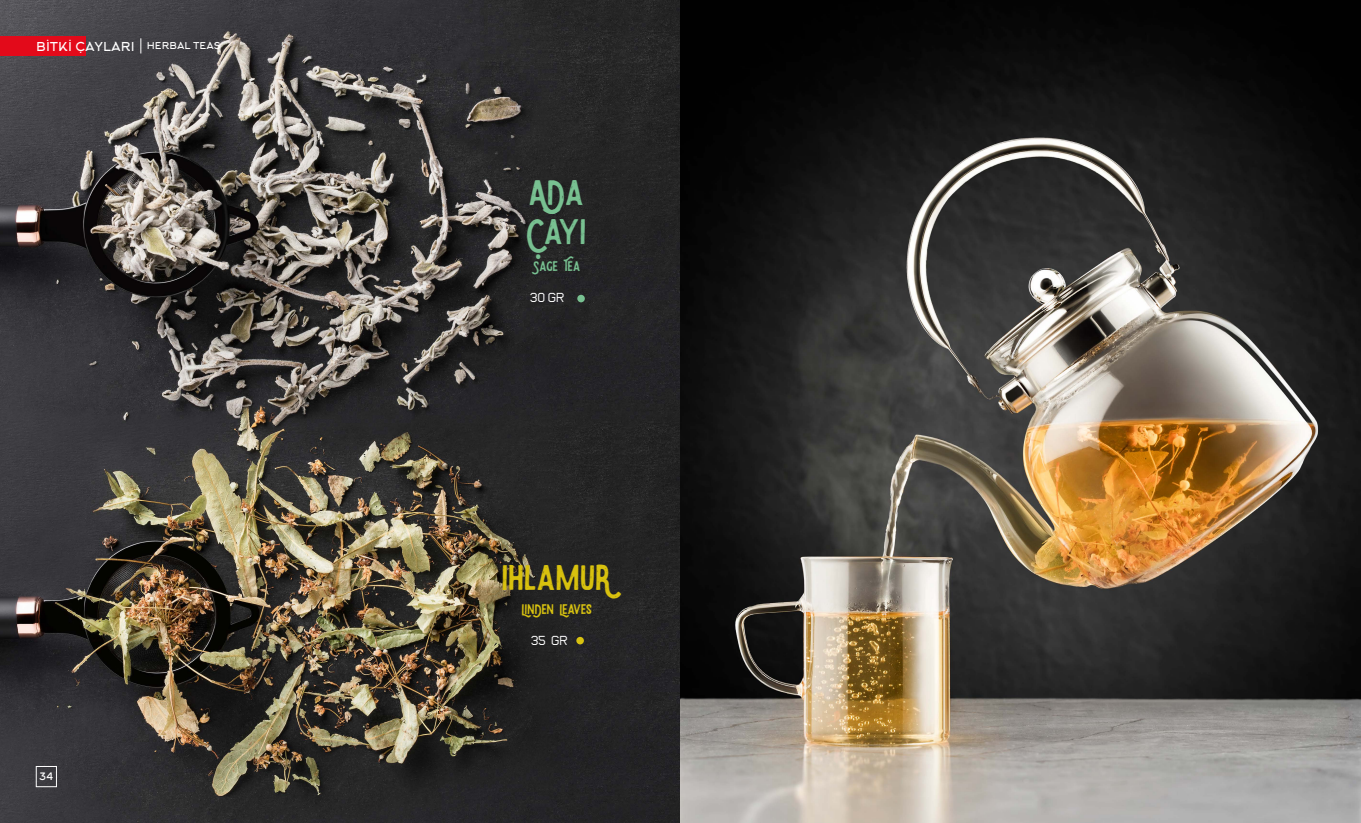
<style>
.page{position:relative;width:1361px;height:823px;background:#fff}
.page>*{position:absolute;margin:0;border:0;box-sizing:border-box;transform-origin:0 0}
.t1{font:36px/39px "Eudora";color:#78c191}
.t2{font:36px "Eudora";color:#d8c10e}
.t3{font:14px "Eudora";color:#d8c210}
.t4{font:14px "Eudora";color:#78c191}
.t5{font:200 13px "Deciso";letter-spacing:-.005em;color:#fff}
.t6{font:12px "Arkhip";color:#fff}
.t7{font:10px "Arkhip";color:#fff}
.s1{font-size:9.2px}
</style>
<div class="page">
<img style="left:0;top:0;width:1361px;height:822px">
<div style="left:577px;top:294px;width:8px;height:8px;background:#78c191;border-radius:50%"></div>
<div style="left:576px;top:636px;width:8px;height:8px;background:#d8c210;border-radius:50%"></div>
<div style="left:0;top:36px;width:86px;height:20px;background:#e30a1a"></div>
<svg style="left:140px;top:38px;width:1px;height:15px"></svg>
<div style="left:36px;top:765px;width:21px;height:21px;border:1px solid #fff"></div>
<p class="t6" style="left:47px;top:29px;width:4px">.</p>
<p class="t6" style="left:69px;top:29px;width:4px">.</p>
<p class="t6" style="left:36px;top:39px;width:186px">BITKI CAYLARI <span class="s1">HERBAL TEAS</span></p>
<p class="t6" style="left:80px;top:41px;width:4px">.</p>
<p class="t7" style="left:39px;top:770px;width:17px">34</p>
<h1 class="t1" style="left:527px;top:171px;width:62px">ADa<br>CayI</h1>
<p class="t4" style="left:534px;top:256px;width:48px">Sage Tea</p>
<p class="t5" style="left:530px;top:288px;width:36px">30 GR</p>
<h1 class="t1" style="left:536px;top:225px;width:7px">.</h1>
<h1 class="t2" style="left:503px;top:552px;width:110px">IhlamUR</h1>
<p class="t3" style="left:522px;top:598px;width:72px">LInDen Leaves</p>
<p class="t5" style="left:531px;top:630px;width:39px">35 GR</p>
</div>
